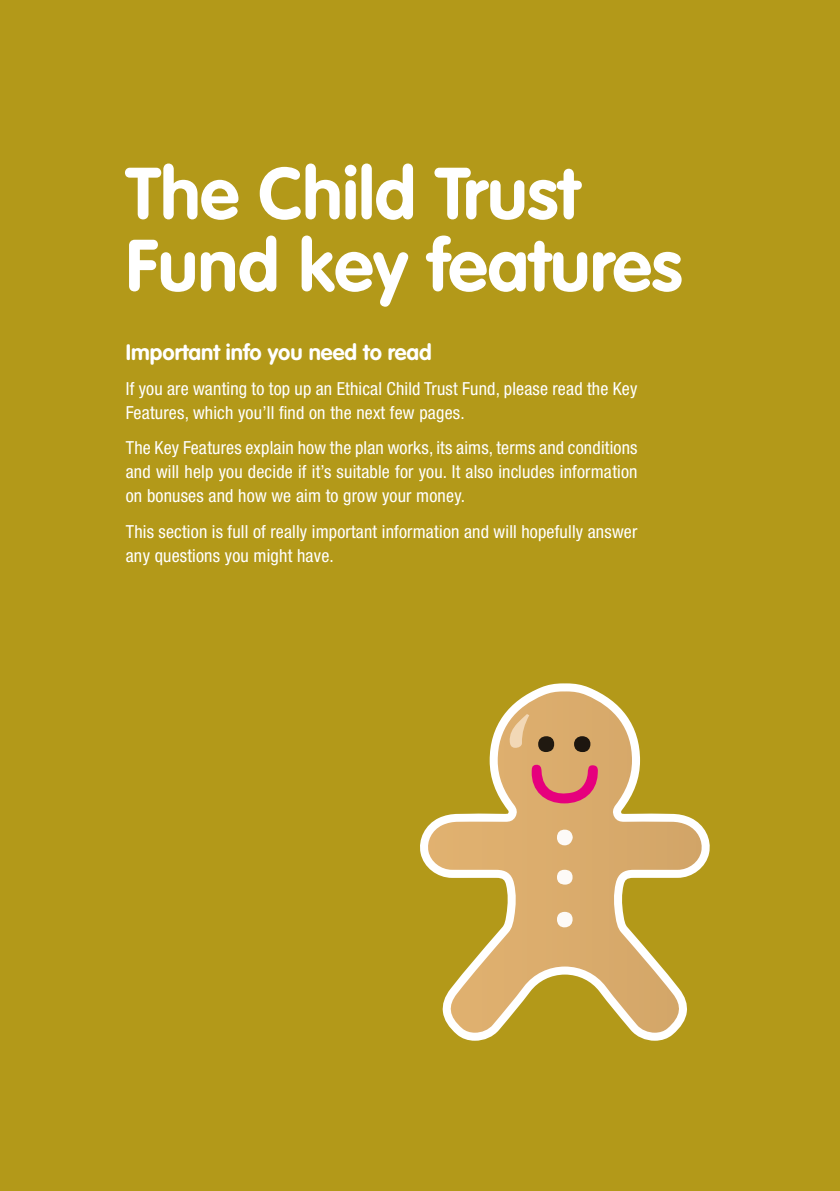
<style>
.page{position:relative;width:840px;height:1191px;background:#fff}
.page>*{position:absolute;margin:0;border:0;box-sizing:border-box;transform-origin:0 0}
.t1{font:700 72px/72px "VAG Rounded Std";color:#fff}
.t2{font:700 22px "VAG Rounded Std";color:#fff}
.t3{font:condensed 18px/24px "Helvetica Neue LT Std";letter-spacing:.01em;color:#fff}
</style>
<div class="page">
<div style="left:0;top:0;width:839px;height:1191px;background:#b39919"></div>
<svg style="left:420px;top:683px;width:290px;height:357px"></svg>
<svg style="left:509px;top:714px;width:20px;height:34px"></svg>
<svg style="left:531px;top:764px;width:67px;height:39px;background:#de6a72"></svg>
<div style="left:573px;top:736px;width:17px;height:16px;background:#1d160f;border-radius:50%"></div>
<div style="left:537px;top:736px;width:17px;height:16px;background:#201910;border-radius:50%"></div>
<div style="left:556px;top:829px;width:16px;height:16px;background:#fdfaf7;border-radius:50%"></div>
<div style="left:556px;top:912px;width:16px;height:15px;background:#fdfaf7;border-radius:50%"></div>
<div style="left:556px;top:869px;width:16px;height:15px;background:#fdfaf7;border-radius:50%"></div>
<h1 class="t1" style="left:126px;top:160px;width:557px">The Child Trust<br>Fund key features</h1>
<p class="t2" style="left:126px;top:339px;width:307px">Important info you need to read</p>
<p class="t3" style="left:126px;top:376px;width:513px">If you are wanting to top up an Ethical Child Trust Fund, please read the Key<br>Features, which you’ll find on the next few pages.</p>
<p class="t3" style="left:126px;top:436px;width:513px;text-align:justify">The Key Features explain how the plan works, its aims, terms and conditions and will help you decide if it’s suitable for you. It also includes information on bonuses and how we aim to grow your money.</p>
<p class="t3" style="left:126px;top:519px;width:513px">This section is full of really important information and will hopefully answer any questions you might have.</p>
</div>
